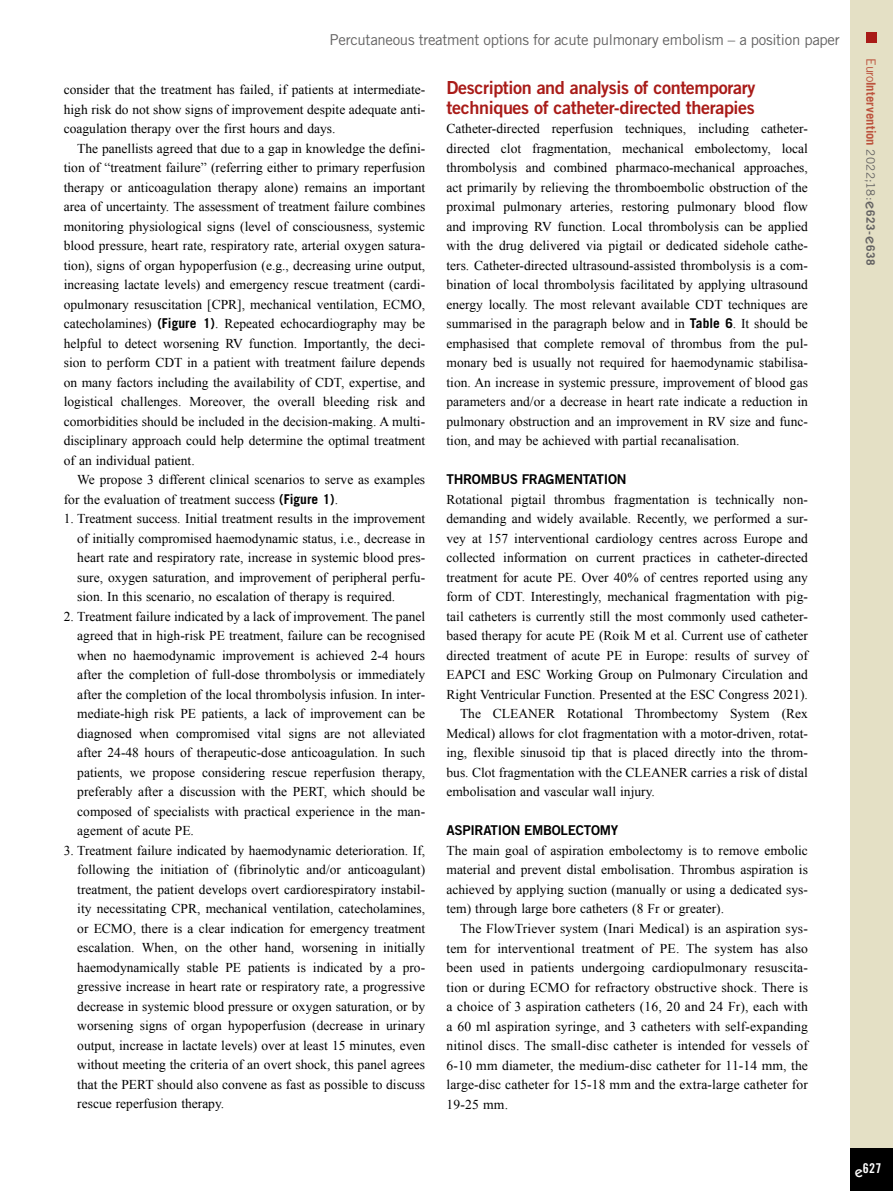
<style>
.page{position:relative;width:893px;height:1191px;background:#fff}
.page>*{position:absolute;margin:0;border:0;box-sizing:border-box;transform-origin:0 0}
.t1{font:18px/19.5px "Trade Gothic LT Std Bd 2";letter-spacing:-.02em;color:#a91b18}
.t2{font:15px "Trade Gothic LT Std";letter-spacing:-.02em;color:#646363}
.t3{font:13.5px/19.5px "Times New Roman";color:#000;text-align:justify}
.t4{font:13.5px "Trade Gothic LT Std Bd 2";letter-spacing:-.02em;color:#000}
.t5{font:13.5px "Trade Gothic LT Std Bd Cn 20";color:#fff}
.t6{font:700 12.75px "Trade Gothic LT Std";letter-spacing:.005em;color:#bc533d}
.s1{font-family:"Trade Gothic LT Std";font-weight:700}
.s2{font-weight:400}
.s3{font-weight:400;font-size:11.7px;color:#646363}
.s4{font-family:"ITC Kabel Std";font-weight:500;font-size:15px;color:#646363}
.s5{font-size:11.7px;color:#646363}
.s6{font-family:"ITC Kabel Std";font-weight:500;font-size:15px}
</style>
<div class="page">
<div style="left:850px;top:0;width:43px;height:1191px;background:#e4e0c5"></div>
<div style="left:850px;top:1148px;width:43px;height:43px;background:#000"></div>
<div style="left:866px;top:32px;width:11px;height:10px;background:#a91b18"></div>
<p class="t2" style="left:330px;top:30px;width:512px">Percutaneous treatment options for acute pulmonary embolism – a position paper</p>
<p class="t3" style="left:64px;top:80px;width:363px">consider that the treatment has failed, if patients at intermediate&shy;high risk do not show signs of improvement despite adequate anti&shy;coagulation therapy over the first hours and days.</p>
<p class="t3" style="left:64px;top:138px;width:363px;text-indent:14px">The panellists agreed that due to a gap in knowledge the defini&shy;tion of “treatment failure” (referring either to primary reperfusion therapy or anticoagulation therapy alone) remains an important area of uncertainty. The assessment of treatment failure combines monitoring physiological signs (level of consciousness, systemic blood pressure, heart rate, respiratory rate, arterial oxygen satura&shy;tion), signs of organ hypoperfusion (e.g., decreasing urine output, increasing lactate levels) and emergency rescue treatment (cardi&shy;opulmonary resuscitation [CPR], mechanical ventilation, ECMO, catecholamines) <span class="s1">(Figure 1)</span>. Repeated echocardiography may be helpful to detect worsening RV function. Importantly, the deci&shy;sion to perform CDT in a patient with treatment failure depends on many factors including the availability of CDT, expertise, and logistical challenges. Moreover, the overall bleeding risk and comorbidities should be included in the decision-making. A multi&shy;disciplinary approach could help determine the optimal treatment of an individual patient.</p>
<p class="t3" style="left:64px;top:470px;width:363px;text-indent:14px">We propose 3 different clinical scenarios to serve as examples for the evaluation of treatment success <span class="s1">(Figure 1)</span>.</p>
<p class="t3" style="left:77px;top:509px;width:349px;text-indent:-14px">1. Treatment success. Initial treatment results in the improvement of initially compromised haemodynamic status, i.e., decrease in heart rate and respiratory rate, increase in systemic blood pres&shy;sure, oxygen saturation, and improvement of peripheral perfu&shy;sion. In this scenario, no escalation of therapy is required.</p>
<p class="t3" style="left:77px;top:606px;width:349px;text-indent:-13px">2. Treatment failure indicated by a lack of improvement. The panel agreed that in high-risk PE treatment, failure can be recognised when no haemodynamic improvement is achieved 2-4 hours after the completion of full-dose thrombolysis or immediately after the completion of the local thrombolysis infusion. In inter&shy;mediate-high risk PE patients, a lack of improvement can be diagnosed when compromised vital signs are not alleviated after 24-48 hours of therapeutic-dose anticoagulation. In such patients, we propose considering rescue reperfusion therapy, preferably after a discussion with the PERT, which should be composed of specialists with practical experience in the man&shy;agement of acute PE.</p>
<p class="t3" style="left:77px;top:840px;width:349px;text-indent:-14px">3. Treatment failure indicated by haemodynamic deterioration. If, following the initiation of (fibrinolytic and/or anticoagulant) treatment, the patient develops overt cardiorespiratory instabil&shy;ity necessitating CPR, mechanical ventilation, catecholamines, or ECMO, there is a clear indication for emergency treatment escalation. When, on the other hand, worsening in initially haemodynamically stable PE patients is indicated by a pro&shy;gressive increase in heart rate or respiratory rate, a progressive decrease in systemic blood pressure or oxygen saturation, or by worsening signs of organ hypoperfusion (decrease in urinary output, increase in lactate levels) over at least 15 minutes, even without meeting the criteria of an overt shock, this panel agrees that the PERT should also convene as fast as possible to discuss rescue reperfusion therapy.</p>
<h1 class="t1" style="left:446px;top:78px;width:310px">Description and analysis of contemporary techniques of catheter-directed therapies</h1>
<p class="t3" style="left:446px;top:119px;width:363px">Catheter-directed reperfusion techniques, including catheter&shy;directed clot fragmentation, mechanical embolectomy, local thrombolysis and combined pharmaco-mechanical approaches, act primarily by relieving the thromboembolic obstruction of the proximal pulmonary arteries, restoring pulmonary blood flow and improving RV function. Local thrombolysis can be applied with the drug delivered via pigtail or dedicated sidehole cathe&shy;ters. Catheter-directed ultrasound-assisted thrombolysis is a com&shy;bination of local thrombolysis facilitated by applying ultrasound energy locally. The most relevant available CDT techniques are summarised in the paragraph below and in <span class="s1">Table 6</span>. It should be emphasised that complete removal of thrombus from the pul&shy;monary bed is usually not required for haemodynamic stabilisa&shy;tion. An increase in systemic pressure, improvement of blood gas parameters and/or a decrease in heart rate indicate a reduction in pulmonary obstruction and an improvement in RV size and func&shy;tion, and may be achieved with partial recanalisation.</p>
<p class="t4" style="left:446px;top:471px;width:181px">THROMBUS FRAGMENTATION</p>
<p class="t3" style="left:446px;top:489px;width:363px">Rotational pigtail thrombus fragmentation is technically non-</p>
<p class="t3" style="left:446px;top:509px;width:363px">demanding and widely available. Recently, we performed a sur-</p>
<p class="t3" style="left:446px;top:528px;width:363px">vey at 157 interventional cardiology centres across Europe and</p>
<p class="t3" style="left:446px;top:548px;width:363px">collected information on current practices in catheter-directed</p>
<p class="t3" style="left:446px;top:567px;width:363px">treatment for acute PE. Over 40% of centres reported using any</p>
<p class="t3" style="left:446px;top:587px;width:363px">form of CDT. Interestingly, mechanical fragmentation with pig-</p>
<p class="t3" style="left:446px;top:606px;width:363px">tail catheters is currently still the most commonly used catheter-</p>
<p class="t3" style="left:446px;top:626px;width:363px">based therapy for acute PE (Roik M et al. Current use of catheter</p>
<p class="t3" style="left:446px;top:645px;width:363px">directed treatment of acute PE in Europe: results of survey of</p>
<p class="t3" style="left:446px;top:665px;width:363px">EAPCI and ESC Working Group on Pulmonary Circulation and</p>
<p class="t3" style="left:446px;top:684px;width:363px">Right Ventricular Function. Presented at the ESC Congress 2021).</p>
<p class="t3" style="left:460px;top:704px;width:349px">The CLEANER Rotational Thrombectomy System (Rex</p>
<p class="t3" style="left:446px;top:723px;width:363px">Medical) allows for clot fragmentation with a motor-driven, rotat-</p>
<p class="t3" style="left:446px;top:743px;width:363px">ing, flexible sinusoid tip that is placed directly into the throm-</p>
<p class="t3" style="left:446px;top:762px;width:363px">bus. Clot fragmentation with the CLEANER carries a risk of distal</p>
<p class="t3" style="left:446px;top:782px;width:210px">embolisation and vascular wall injury.</p>
<p class="t4" style="left:446px;top:822px;width:173px">ASPIRATION EMBOLECTOMY</p>
<p class="t3" style="left:446px;top:840px;width:363px">The main goal of aspiration embolectomy is to remove embolic material and prevent distal embolisation. Thrombus aspiration is achieved by applying suction (manually or using a dedicated sys&shy;tem) through large bore catheters (8 Fr or greater).</p>
<p class="t3" style="left:446px;top:918px;width:363px;text-indent:14px">The FlowTriever system (Inari Medical) is an aspiration sys&shy;tem for interventional treatment of PE. The system has also been used in patients undergoing cardiopulmonary resuscita&shy;tion or during ECMO for refractory obstructive shock. There is a choice of 3 aspiration catheters (16, 20 and 24 Fr), each with a 60 ml aspiration syringe, and 3 catheters with self-expanding nitinol discs. The small-disc catheter is intended for vessels of 6-10 mm diameter, the medium-disc catheter for 11-14 mm, the large-disc catheter for 15-18 mm and the extra-large catheter for 19-25 mm.</p>
<p class="t6" style="left:879px;top:58px;width:208px;rotate:90deg"><span class="s2">Euro</span>Intervention <span class="s3">2022;18:</span><span class="s4">e</span><span class="s5">623-</span><span class="s4">e</span><span class="s5">638</span></p>
<p class="t5" style="left:855px;top:1160px;width:28px"><span class="s6">e</span>627</p>
</div>
